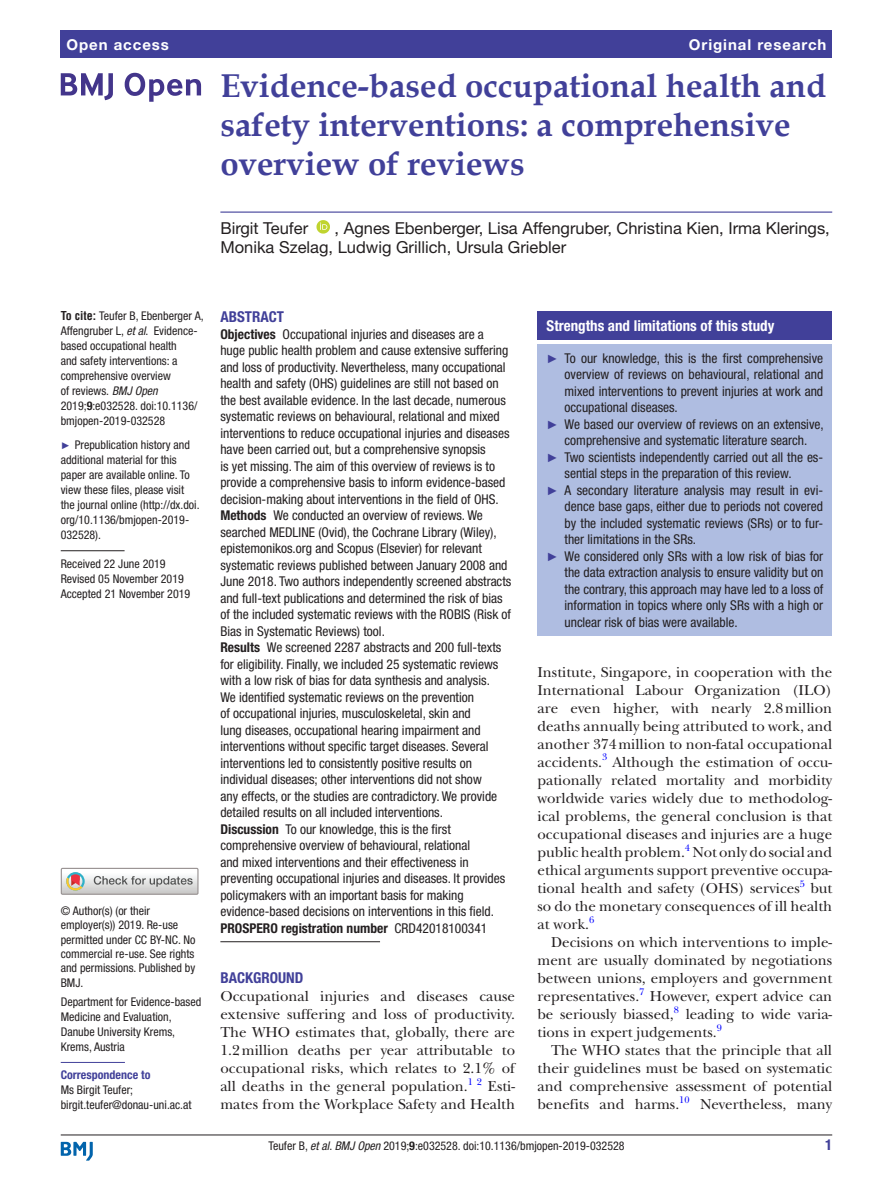
<style>
.page{position:relative;width:893px;height:1191px;background:#fff}
.page>*{position:absolute;margin:0;border:0;box-sizing:border-box;transform-origin:0 0}
.t1{font:700 33px/39px "Book Antiqua";color:#414099}
.t2{font:16.5px/19.5px "Helvetica Neue LT Std";color:#231f20}
.t3{font:15px/18px "New Baskerville";color:#231f20;text-align:justify}
.t4{font:700 condensed 15px "Helvetica Neue LT Std";color:#fff}
.t5{font:700 15px "Helvetica Neue LT Std";letter-spacing:.065em;color:#fff}
.t6{font:700 condensed 15px "Helvetica Neue LT Std";color:#414099}
.t7{font:condensed 13.5px/16.5px "Helvetica Neue LT Std";color:#231f20}
.t8{font:condensed 12px/15px "Helvetica Neue LT Std";color:#231f20}
.t9{font:700 condensed 12px "Helvetica Neue LT Std";color:#414099}
.t10{font:9.9px "New Baskerville";color:#00f}
.s1{font-family:"Helvetica LT Std";font-weight:700}
.s2{font-style:italic}
.s3{font-weight:700}
.s4{font-family:"Arial";font-stretch:normal;font-size:9.75px;color:#414099}
.s5{font-family:"Arial";font-stretch:normal;font-size:12px;color:#414099}
</style>
<div class="page">
<hr style="left:61px;top:1134px;width:771px;height:1px;background:#231f20">
<svg style="left:61px;top:1141px;width:32px;height:19px"></svg>
<div style="left:61px;top:31px;width:771px;height:27px;background:#414099"></div>
<hr style="left:220px;top:211px;width:612px;height:2px;background:#414099">
<svg style="left:316px;top:220px;width:14px;height:14px"></svg>
<hr style="left:61px;top:550px;width:64px;height:1px;background:#231f20">
<hr style="left:61px;top:1062px;width:64px;height:1px;background:#414099">
<svg style="left:61px;top:73px;width:52px;height:27px"></svg>
<svg style="left:125px;top:73px;width:76px;height:29px"></svg>
<div style="left:61px;top:867px;width:138px;height:27px;border:1px solid #969090"></div>
<svg style="left:61px;top:868px;width:137px;height:26px"></svg>
<div style="left:538px;top:311px;width:294px;height:29px;background:#414099"></div>
<div style="left:538px;top:344px;width:294px;height:292px;background:#afbde1"></div>
<hr style="left:220px;top:941px;width:160px;height:1px;background:#231f20">
<p class="t5" style="left:66px;top:35px;width:104px">Open access</p>
<p class="t5" style="left:689px;top:35px;width:139px">Original research</p>
<h1 class="t1" style="left:220px;top:66px;width:607px">Evidence-based occupational health and safety interventions: a comprehensive overview of reviews</h1>
<p class="t2" style="left:220px;top:218px;width:611px;text-indent:114px">, Agnes Ebenberger, Lisa Affengruber, Christina Kien, Irma Klerings,<br>Monika Szelag, Ludwig Grillich, Ursula Griebler</p>
<p class="t2" style="left:220px;top:218px;width:89px">Birgit Teufer</p>
<p class="t8" style="left:61px;top:308px;width:145px"><span class="s1">To cite:</span> Teufer B, Ebenberger A,<br>Affengruber L, <span class="s2">et al</span>. Evidence&shy;based occupational health<br>and safety interventions: a comprehensive overview<br>of reviews. <span class="s2">BMJ Open<br></span>2019;<span class="s3">9</span>:e032528. doi:10.1136/ bmjopen-2019-032528</p>
<p class="t8" style="left:61px;top:437px;width:140px"><span class="s4">►</span> Prepublication history and additional material for this paper are available online. To view these files, please visit the journal online (http://dx.doi. org/10.1136/bmjopen-2019-<br>032528).</p>
<p class="t8" style="left:61px;top:556px;width:131px">Received 22 June 2019<br>Revised 05 November 2019<br>Accepted 21 November 2019</p>
<p class="t8" style="left:61px;top:903px;width:136px;line-height:14.4px">© Author(s) (or their employer(s)) 2019. Re-use permitted under CC BY-NC. No commercial re-use. See rights and permissions. Published by<br>BMJ.</p>
<p class="t8" style="left:61px;top:994px;width:142px">Department for Evidence-based<br>Medicine and Evaluation,<br>Danube University Krems,<br>Krems, Austria</p>
<p class="t9" style="left:61px;top:1067px;width:91px">Correspondence to</p>
<p class="t8" style="left:61px;top:1082px;width:132px">Ms Birgit Teufer; birgit.teufer@donau-uni.ac.at</p>
<p class="t6" style="left:220px;top:308px;width:65px">Abstract</p>
<p class="t7" style="left:220px;top:325px;width:292px"><span class="s3">Objectives</span> Occupational injuries and diseases are a huge public health problem and cause extensive suffering and loss of productivity. Nevertheless, many occupational health and safety (OHS) guidelines are still not based on the best available evidence. In the last decade, numerous systematic reviews on behavioural, relational and mixed interventions to reduce occupational injuries and diseases have been carried out, but a comprehensive synopsis<br>is yet missing. The aim of this overview of reviews is to provide a comprehensive basis to inform evidence-based decision-making about interventions in the field of OHS.<br><span class="s3">Methods</span> We conducted an overview of reviews. We searched MEDLINE (Ovid), the Cochrane Library (Wiley), epistemonikos.org and Scopus (Elsevier) for relevant systematic reviews published between January 2008 and June 2018. Two authors independently screened abstracts and full-text publications and determined the risk of bias of the included systematic reviews with the ROBIS (Risk of Bias in Systematic Reviews) tool.<br><span class="s3">Results</span> We screened 2287 abstracts and 200 full-texts for eligibility. Finally, we included 25 systematic reviews with a low risk of bias for data synthesis and analysis.<br>We identified systematic reviews on the prevention<br>of occupational injuries, musculoskeletal, skin and<br>lung diseases, occupational hearing impairment and interventions without specific target diseases. Several interventions led to consistently positive results on individual diseases; other interventions did not show<br>any effects, or the studies are contradictory. We provide detailed results on all included interventions.<br><span class="s3">Discussion</span> To our knowledge, this is the first comprehensive overview of behavioural, relational<br>and mixed interventions and their effectiveness in preventing occupational injuries and diseases. It provides policymakers with an important basis for making evidence-based decisions on interventions in this field.<br><span class="s3">PROSPERO registration number</span> CRD42018100341</p>
<p class="t6" style="left:220px;top:969px;width:83px">Background</p>
<p class="t3" style="left:220px;top:987px;width:296px">Occupational injuries and diseases cause extensive suffering and loss of productivity.<br>The WHO estimates that, globally, there are 1.2million deaths per year attributable to occupational risks, which relates to 2.1% of all deaths in the general population.</p>
<p class="t10" style="left:468px;top:1075px;width:16px">1 2</p>
<p class="t3" style="left:220px;top:1077px;width:296px;text-align:right">Esti-<br>mates from the Workplace Safety and Health</p>
<p class="t4" style="left:547px;top:317px;width:229px">Strengths and limitations of this study</p>
<p class="t7" style="left:547px;top:350px;width:278px"><span class="s5">►</span> To our knowledge, this is the first comprehensive</p>
<p class="t7" style="left:565px;top:366px;width:260px">overview of reviews on behavioural, relational and</p>
<p class="t7" style="left:565px;top:383px;width:260px">mixed interventions to prevent injuries at work and</p>
<p class="t7" style="left:565px;top:399px;width:115px">occupational diseases.</p>
<p class="t7" style="left:547px;top:416px;width:279px"><span class="s5">►</span> We based our overview of reviews on an extensive,</p>
<p class="t7" style="left:565px;top:432px;width:244px">comprehensive and systematic literature search.</p>
<p class="t7" style="left:547px;top:449px;width:278px"><span class="s5">►</span> Two scientists independently carried out all the es-</p>
<p class="t7" style="left:565px;top:465px;width:229px">sential steps in the preparation of this review.</p>
<p class="t7" style="left:547px;top:482px;width:278px"><span class="s5">►</span> A secondary literature analysis may result in evi-</p>
<p class="t7" style="left:565px;top:498px;width:260px">dence base gaps, either due to periods not covered</p>
<p class="t7" style="left:565px;top:515px;width:260px">by the included systematic reviews (SRs) or to fur-</p>
<p class="t7" style="left:565px;top:531px;width:133px">ther limitations in the SRs.</p>
<p class="t7" style="left:547px;top:548px;width:278px"><span class="s5">►</span> We considered only SRs with a low risk of bias for</p>
<p class="t7" style="left:565px;top:564px;width:260px">the data extraction analysis to ensure validity but on</p>
<p class="t7" style="left:565px;top:581px;width:260px">the contrary, this approach may have led to a loss of</p>
<p class="t7" style="left:565px;top:597px;width:260px">information in topics where only SRs with a high or</p>
<p class="t7" style="left:565px;top:614px;width:175px">unclear risk of bias were available.</p>
<p class="t3" style="left:538px;top:663px;width:296px">Institute, Singapore, in cooperation with the International Labour Organization (ILO) are even higher, with nearly 2.8million deaths annually being attributed to work, and another 374million to non-fatal occupational accidents.<sup>3</sup> Although the estimation of occu&shy;pationally related mortality and morbidity worldwide varies widely due to methodolog&shy;ical problems, the general conclusion is that occupational diseases and injuries are a huge public health problem.</p>
<p class="t10" style="left:685px;top:841px;width:7px">4</p>
<p class="t3" style="left:538px;top:843px;width:296px;text-indent:155px">Not only do social and ethical arguments support preventive occupa&shy;tional health and safety (OHS) services</p>
<p class="t10" style="left:800px;top:877px;width:7px">5</p>
<p class="t3" style="left:538px;top:879px;width:296px;text-indent:273px">but so do the monetary consequences of ill health at work.</p>
<p class="t10" style="left:589px;top:913px;width:7px">6</p>
<p class="t3" style="left:538px;top:933px;width:296px;text-indent:14px">Decisions on which interventions to imple&shy;ment are usually dominated by negotiations between unions, employers and government representatives.</p>
<p class="t10" style="left:639px;top:985px;width:7px">7</p>
<p class="t3" style="left:538px;top:987px;width:296px;text-indent:112px">However, expert advice can be seriously biassed,</p>
<p class="t10" style="left:674px;top:1003px;width:7px">8</p>
<p class="t3" style="left:538px;top:1005px;width:296px;text-indent:148px">leading to wide varia&shy;tions in expert judgements.</p>
<p class="t10" style="left:717px;top:1021px;width:7px">9</p>
<p class="t3" style="left:538px;top:1041px;width:296px;text-indent:14px">The WHO states that the principle that all their guidelines must be based on systematic and comprehensive assessment of potential benefits and harms.</p>
<p class="t10" style="left:679px;top:1093px;width:12px">10</p>
<p class="t3" style="left:700px;top:1095px;width:134px">Nevertheless, many</p>
<p class="t8" style="left:268px;top:1137px;width:358px">Teufer B, <span class="s2">et al</span>. <span class="s2">BMJ Open</span> 2019;<span class="s3">9</span>:e032528. doi:10.1136/bmjopen-2019-032528</p>
<p class="t6" style="left:825px;top:1135px;width:9px">1</p>
</div>
